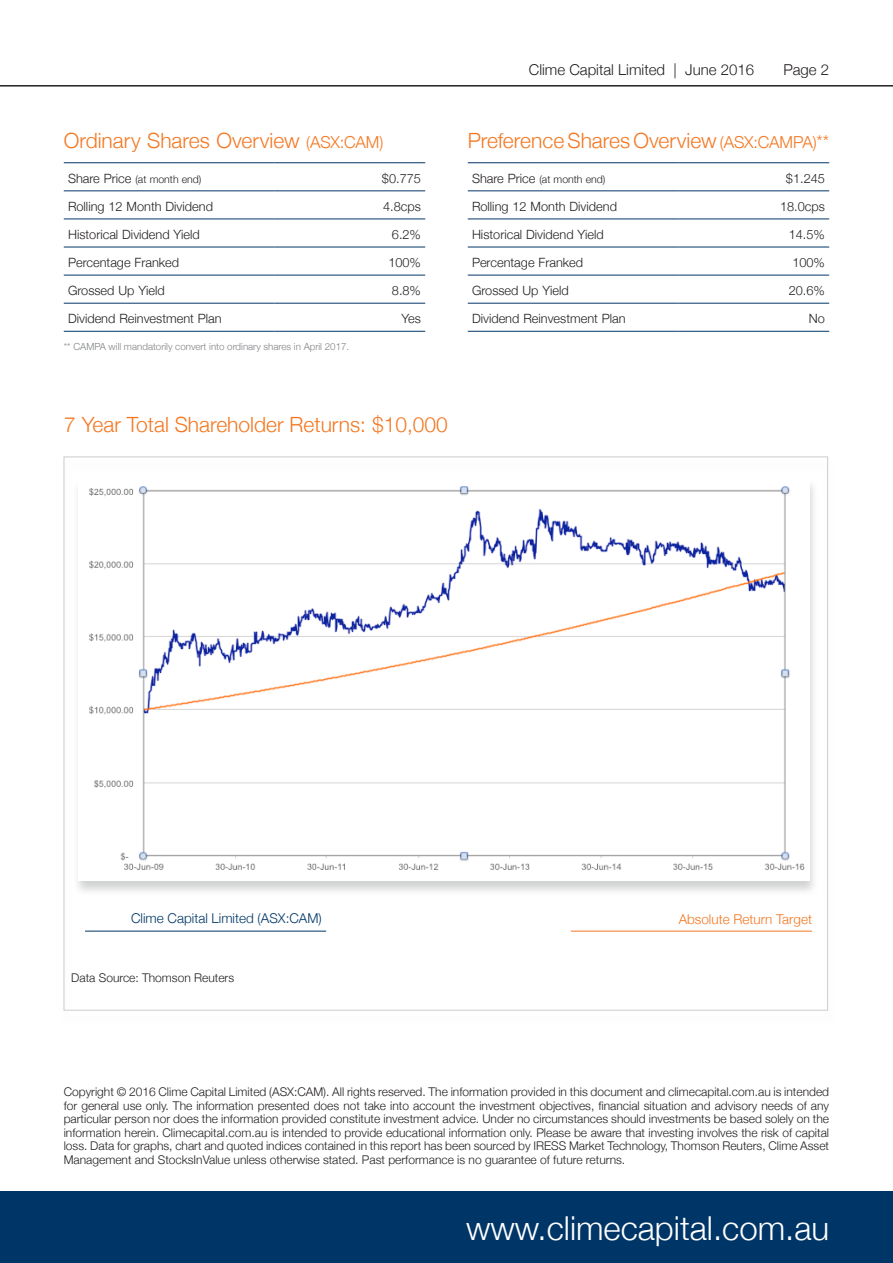
<style>
.page{position:relative;width:893px;height:1263px;background:#fff}
.page>*{position:absolute;margin:0;border:0;box-sizing:border-box;transform-origin:0 0}
.t1{font:300 33px "Helvetica Neue";color:#fff}
._17pt_heading___spac{font:300 21px "Helvetica Neue";color:#f47721}
.Body_copy{font:300 21px "Helvetica Neue";color:#f47721}
.t2{font:300 15px "Helvetica Neue";color:#231f20}
.t3{font:300 13.5px "Helvetica Neue";color:#003667}
.t4{font:300 13.5px "Helvetica Neue";color:#f47721}
.text{font:300 12.75px "Helvetica Neue";color:#231f20}
.Body_copy-2{font:300 12px/13.5px "Helvetica Neue";color:#231f20;text-align:justify}
.text-2{font:300 10.5px "Helvetica Neue";color:#231f20}
.t5{font:300 9.75px "Helvetica Neue";color:#808285}
.s1{font-size:16.5px}
.s2{font-size:12.75px}
.s3{font-size:18px}
</style>
<div class="page">
<hr style="left:0;top:85px;width:893px;height:2px;background:#231f20">
<div style="left:0;top:1191px;width:893px;height:72px;background:#003667"></div>
<div style="left:57px;top:457px;width:780px;height:570px;background:#808285;opacity:.36"></div>
<img style="left:79px;top:477px;width:730px;height:404px">
<hr style="left:64px;top:162px;width:210px;height:1px;background:#003667">
<hr style="left:274px;top:162px;width:151px;height:1px;background:#003667">
<hr style="left:64px;top:190px;width:210px;height:1px;background:#003667">
<hr style="left:274px;top:190px;width:151px;height:1px;background:#003667">
<hr style="left:64px;top:219px;width:210px;height:1px;background:#003667">
<hr style="left:274px;top:219px;width:151px;height:1px;background:#003667">
<hr style="left:64px;top:247px;width:210px;height:1px;background:#003667">
<hr style="left:274px;top:247px;width:151px;height:1px;background:#003667">
<hr style="left:64px;top:275px;width:210px;height:1px;background:#003667">
<hr style="left:274px;top:275px;width:151px;height:1px;background:#003667">
<hr style="left:64px;top:303px;width:210px;height:1px;background:#003667">
<hr style="left:274px;top:303px;width:151px;height:1px;background:#003667">
<hr style="left:64px;top:331px;width:210px;height:1px;background:#003667">
<hr style="left:274px;top:331px;width:151px;height:1px;background:#003667">
<hr style="left:468px;top:162px;width:210px;height:1px;background:#003667">
<hr style="left:678px;top:162px;width:151px;height:1px;background:#003667">
<hr style="left:468px;top:190px;width:210px;height:1px;background:#003667">
<hr style="left:678px;top:190px;width:151px;height:1px;background:#003667">
<hr style="left:468px;top:219px;width:210px;height:1px;background:#003667">
<hr style="left:678px;top:219px;width:151px;height:1px;background:#003667">
<hr style="left:468px;top:247px;width:210px;height:1px;background:#003667">
<hr style="left:678px;top:247px;width:151px;height:1px;background:#003667">
<hr style="left:468px;top:275px;width:210px;height:1px;background:#003667">
<hr style="left:678px;top:275px;width:151px;height:1px;background:#003667">
<hr style="left:468px;top:303px;width:210px;height:1px;background:#003667">
<hr style="left:678px;top:303px;width:151px;height:1px;background:#003667">
<hr style="left:468px;top:331px;width:210px;height:1px;background:#003667">
<hr style="left:678px;top:331px;width:151px;height:1px;background:#003667">
<hr style="left:571px;top:931px;width:241px;height:1px;background:#f47721">
<hr style="left:85px;top:931px;width:241px;height:1px;background:#003667">
<p class="_17pt_heading___spac" style="left:64px;top:123px;width:321px">Ordinary Shares Overview <span class="s1">(ASX:CAM)</span></p>
<p class="text-2" style="left:68px;top:171px;width:135px"><span class="s2">Share Price</span> (at month end)</p>
<p class="text" style="left:382px;top:168px;width:40px">$0.775</p>
<p class="text" style="left:68px;top:196px;width:146px">Rolling 12 Month Dividend</p>
<p class="text" style="left:383px;top:196px;width:39px">4.8cps</p>
<p class="text" style="left:68px;top:224px;width:133px">Historical Dividend Yield</p>
<p class="text" style="left:392px;top:224px;width:31px">6.2%</p>
<p class="text" style="left:68px;top:252px;width:113px">Percentage Franked</p>
<p class="text" style="left:388px;top:252px;width:34px">100%</p>
<p class="text" style="left:68px;top:280px;width:98px">Grossed Up Yield</p>
<p class="text" style="left:392px;top:280px;width:31px">8.8%</p>
<p class="text" style="left:68px;top:309px;width:155px">Dividend Reinvestment Plan</p>
<p class="text" style="left:402px;top:309px;width:21px">Yes</p>
<p class="t5" style="left:64px;top:339px;width:287px">** CAMPA will mandatorily convert into ordinary shares in April 2017.</p>
<p class="t2" style="left:529px;top:58px;width:227px">Clime Capital Limited | June 2016</p>
<p class="t2" style="left:783px;top:58px;width:47px">Page 2</p>
<p class="_17pt_heading___spac" style="left:468px;top:123px;width:363px">Preference Shares Overview <span class="s1">(ASX:CAMPA)</span><span class="s3">**</span></p>
<p class="text-2" style="left:472px;top:171px;width:135px"><span class="s2">Share Price</span> (at month end)</p>
<p class="text" style="left:786px;top:168px;width:40px">$1.245</p>
<p class="text" style="left:472px;top:196px;width:146px">Rolling 12 Month Dividend</p>
<p class="text" style="left:780px;top:196px;width:46px">18.0cps</p>
<p class="text" style="left:472px;top:224px;width:133px">Historical Dividend Yield</p>
<p class="text" style="left:789px;top:224px;width:38px">14.5%</p>
<p class="text" style="left:472px;top:252px;width:113px">Percentage Franked</p>
<p class="text" style="left:792px;top:252px;width:34px">100%</p>
<p class="text" style="left:472px;top:280px;width:98px">Grossed Up Yield</p>
<p class="text" style="left:789px;top:280px;width:38px">20.6%</p>
<p class="text" style="left:472px;top:309px;width:155px">Dividend Reinvestment Plan</p>
<p class="text" style="left:809px;top:309px;width:18px">No</p>
<p class="Body_copy" style="left:64px;top:407px;width:385px">7 Year Total Shareholder Returns: $10,000</p>
<p class="t3" style="left:131px;top:907px;width:192px">Clime Capital Limited (ASX:CAM)</p>
<p class="t4" style="left:679px;top:908px;width:135px">Absolute Return Target</p>
<p class="Body_copy-2" style="left:71px;top:970px;width:164px">Data Source: Thomson Reuters</p>
<p class="Body_copy-2" style="left:64px;top:1084px;width:767px">Copyright © 2016 Clime Capital Limited (ASX:CAM). All rights reserved. The information provided in this document and climecapital.com.au is intended for general use only. The information presented does not take into account the investment objectives, financial situation and advisory needs of any particular person nor does the information provided constitute investment advice. Under no circumstances should investments be based solely on the information herein. Climecapital.com.au is intended to provide educational information only. Please be aware that investing involves the risk of capital loss. Data for graphs, chart and quoted indices contained in this report has been sourced by IRESS Market Technology, Thomson Reuters, Clime Asset Management and StocksInValue unless otherwise stated. Past performance is no guarantee of future returns.</p>
<h1 class="t1" style="left:466px;top:1201px;width:365px">www.climecapital.com.au</h1>
</div>
